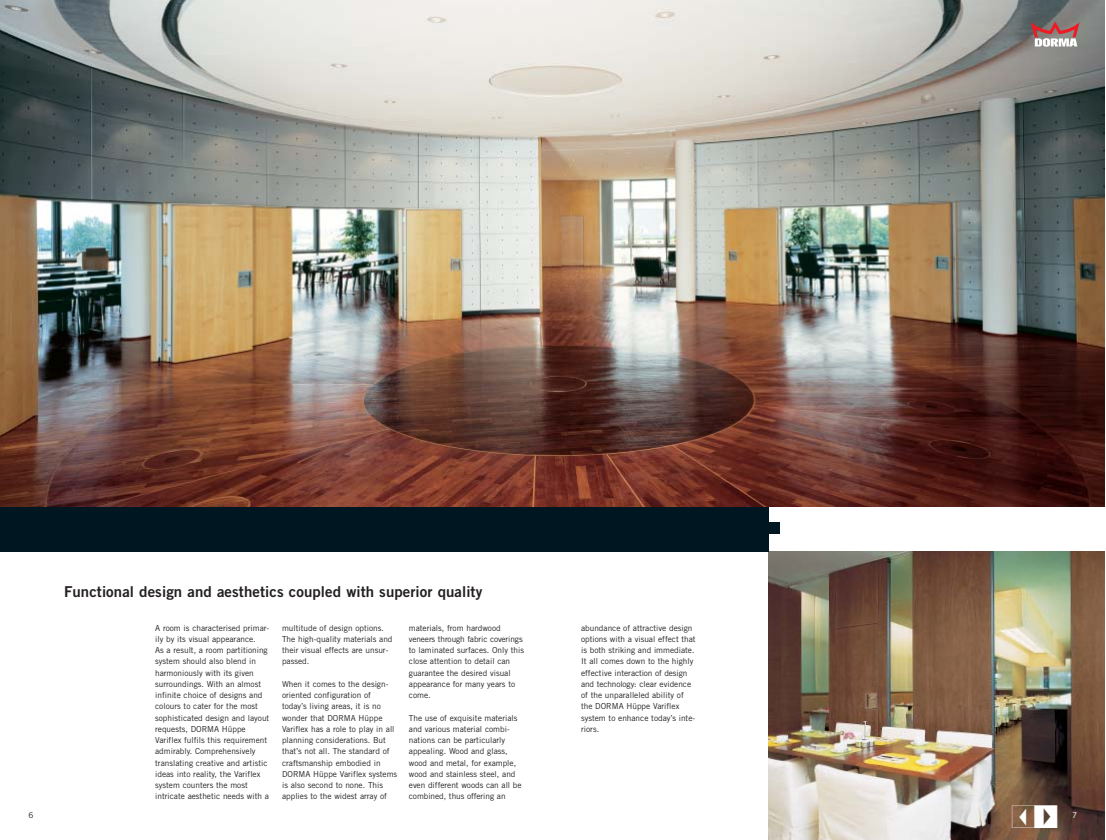
<style>
.page{position:relative;width:1106px;height:840px;background:#fff}
.page>*{position:absolute;margin:0;border:0;box-sizing:border-box;transform-origin:0 0}
.t1{font:26px "Kasten";color:#fff}
.t2{font:15px "Trade Gothic Bold Two";letter-spacing:.005em;color:#231f20}
.t3{font:8.2px/11.2px "Trade Gothic";color:#231f20}
.t4{font:8.2px "Trade Gothic";color:#fff}
</style>
<div class="page">
<img style="left:768px;top:552px;width:337px;height:288px">
<div style="left:768px;top:523px;width:12px;height:11px;background:#001620"></div>
<div style="left:0;top:506px;width:768px;height:46px;background:#001620"></div>
<img style="left:0;top:0;width:1105px;height:507px">
<svg style="left:1031px;top:22px;width:49px;height:25px"></svg>
<h2 class="t2" style="left:64px;top:582px;width:420px">Functional design and aesthetics coupled with superior quality</h2>
<p class="t3" style="left:409px;top:622px;width:117px">materials, from hardwood veneers through fabric coverings to laminated surfaces. Only this close attention to detail can guarantee the desired visual appearance for many years to come.</p>
<p class="t3" style="left:409px;top:712px;width:114px">The use of exquisite materials and various material combi&shy;nations can be particularly appealing. Wood and glass, wood and metal, for example, wood and stainless steel, and even different woods can all be combined, thus offering an</p>
<p class="t3" style="left:155px;top:622px;width:116px">A room is characterised primar&shy;ily by its visual appearance.<br>As a result, a room partitioning system should also blend in harmoniously with its given surroundings. With an almost infinite choice of designs and colours to cater for the most sophisticated design and layout requests, DORMA Hüppe<br>Variflex fulfils this requirement admirably. Comprehensively translating creative and artistic ideas into reality, the Variflex system counters the most intricate aesthetic needs with a</p>
<p class="t3" style="left:282px;top:622px;width:112px">multitude of design options.<br>The high-quality materials and their visual effects are unsur&shy;passed.</p>
<p class="t3" style="left:282px;top:678px;width:117px">When it comes to the design&shy;oriented configuration of today’s living areas, it is no wonder that DORMA Hüppe<br>Variflex has a role to play in all planning considerations. But that’s not all. The standard of craftsmanship embodied in<br>DORMA Hüppe Variflex systems is also second to none. This applies to the widest array of</p>
<p class="t3" style="left:581px;top:622px;width:116px">abundance of attractive design options with a visual effect that is both striking and immediate.<br>It all comes down to the highly effective interaction of design and technology: clear evidence of the unparalleled ability of the DORMA Hüppe Variflex system to enhance today’s inte&shy;riors.</p>
<p class="t3" style="left:28px;top:810px;width:7px">6</p>
<h1 class="t1" style="left:1012px;top:804px;width:49px">E</h1>
<p class="t4" style="left:1072px;top:810px;width:7px">7</p>
</div>
